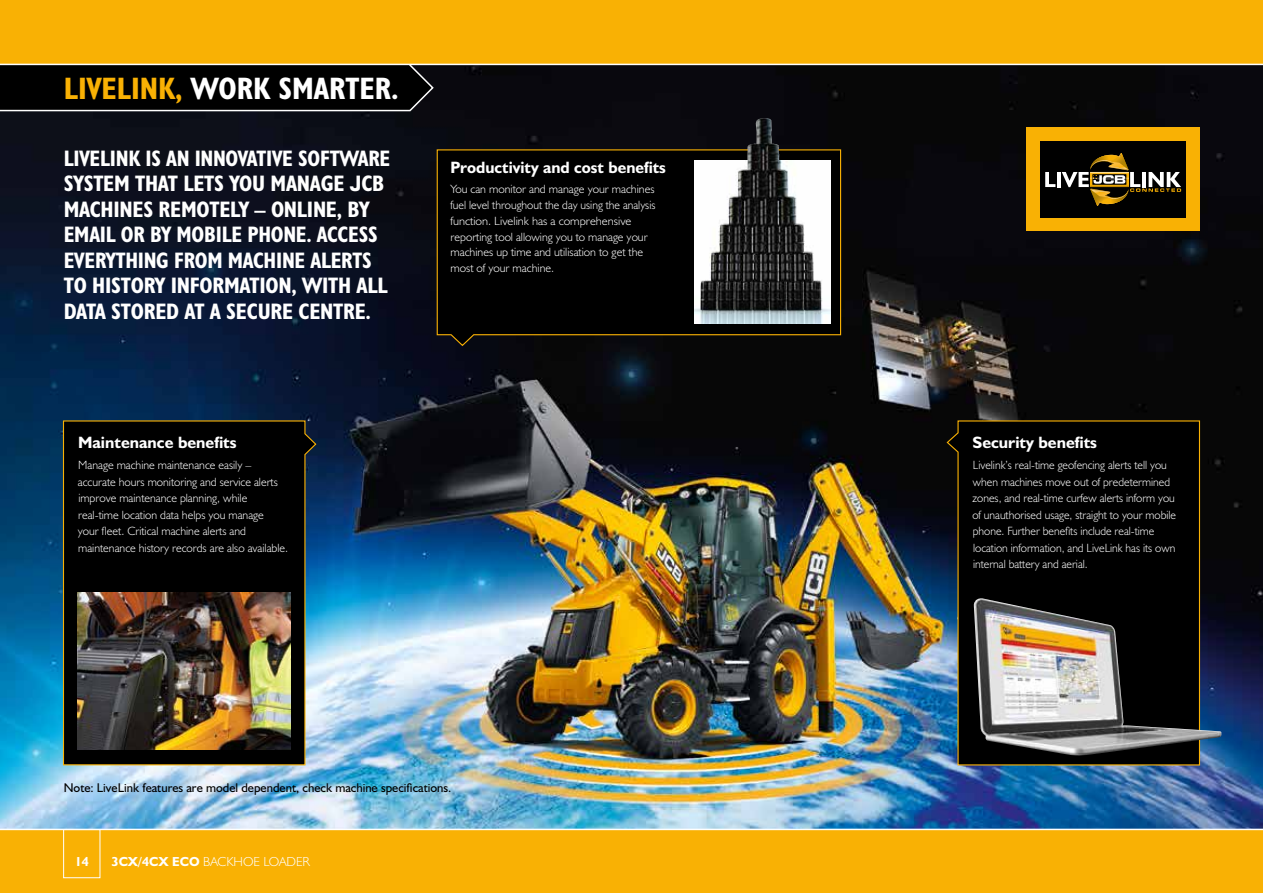
<style>
.page{position:relative;width:1263px;height:893px;background:#fff}
.page>*{position:absolute;margin:0;border:0;box-sizing:border-box;transform-origin:0 0}
.t1{font:31.2px "JCB Bold Condensed";color:#fff}
.t2{font:22.5px/25.5px "JCB Bold Condensed";letter-spacing:-.01em;color:#fff}
.t3{font:16.5px "JCB Bold";color:#fff}
.t4{font:13.2px "JCB Light";color:#fff}
.t5{font:13.2px "JCB Bold";color:#fff}
.t6{font:12.75px "JCB Roman";color:#000}
.t7{font:12px/16.5px "JCB Light";color:#fff}
.s1{color:#f9b104}
.s2{font-family:"JCB Bold"}
</style>
<div class="page">
<img style="left:0;top:65px;width:1263px;height:764px">
<svg style="left:62px;top:420px;width:255px;height:346px;background:#0d100e"></svg>
<svg style="left:946px;top:420px;width:254px;height:346px;background:#080908"></svg>
<img style="left:77px;top:593px;width:213px;height:156px">
<img style="left:974px;top:598px;width:248px;height:157px">
<svg style="left:436px;top:149px;width:406px;height:198px;background:#080603"></svg>
<img style="left:694px;top:161px;width:136px;height:162px">
<img style="left:700px;top:118px;width:120px;height:192px">
<svg style="left:0;top:65px;width:435px;height:49px;background:#0a0a0a"></svg>
<div style="left:0;top:0;width:1263px;height:64px;background:#f9b104"></div>
<div style="left:0;top:829px;width:1263px;height:64px;background:#f9b104"></div>
<hr style="left:0;top:829px;width:1263px;height:1px;background:#fff">
<div style="left:63px;top:829px;width:37px;height:49px;border:1px solid #fff"></div>
<div style="left:1026px;top:128px;width:173px;height:103px;background:#f9b104"></div>
<div style="left:1040px;top:141px;width:145px;height:77px;background:#000"></div>
<svg style="left:1045px;top:172px;width:10px;height:15px"></svg>
<hr style="left:1057px;top:172px;width:4px;height:15px;background:#fff">
<svg style="left:1062px;top:153px;width:119px;height:53px"></svg>
<h1 class="t1" style="left:64px;top:69px;width:336px"><span class="s1">LIVELINK,</span> WORK SMARTER.</h1>
<h2 class="t2" style="left:64px;top:145px;width:328px">LIVELINK IS AN INNOVATIVE SOFTWARE<br>SYSTEM THAT LETS YOU MANAGE JCB<br>MACHINES REMOTELY – ONLINE, BY<br>EMAIL OR BY MOBILE PHONE. ACCESS<br>EVERYTHING FROM MACHINE ALERTS<br>TO HISTORY INFORMATION, WITH ALL<br>DATA STORED AT A SECURE CENTRE.</h2>
<h3 class="t3" style="left:78px;top:433px;width:160px">Maintenance benefits</h3>
<p class="t7" style="left:78px;top:457px;width:212px">Manage machine maintenance easily – accurate hours monitoring and service alerts improve maintenance planning, while real-time location data helps you manage<br>your fleet. Critical machine alerts and maintenance history records are also available.</p>
<h3 class="t3" style="left:451px;top:158px;width:217px">Productivity and cost benefits</h3>
<p class="t7" style="left:451px;top:181px;width:206px;line-height:15.8px">You can monitor and manage your machines fuel level throughout the day using the analysis function. Livelink has a comprehensive reporting tool allowing you to manage your machines up time and utilisation to get the most of your machine.</p>
<p class="t6" style="left:64px;top:780px;width:389px">Note: LiveLink features are model dependent, check machine specifications.</p>
<p class="t5" style="left:75px;top:853px;width:16px">14</p>
<p class="t4" style="left:112px;top:853px;width:200px"><span class="s2">3CX/4CX ECO</span> BACKHOE LOADER</p>
<h3 class="t3" style="left:972px;top:433px;width:126px">Security benefits</h3>
<p class="t7" style="left:972px;top:457px;width:205px">Livelink’s real-time geofencing alerts tell you when machines move out of predetermined zones, and real-time curfew alerts inform you of unauthorised usage, straight to your mobile phone. Further benefits include real-time location information, and LiveLink has its own internal battery and aerial.</p>
</div>
